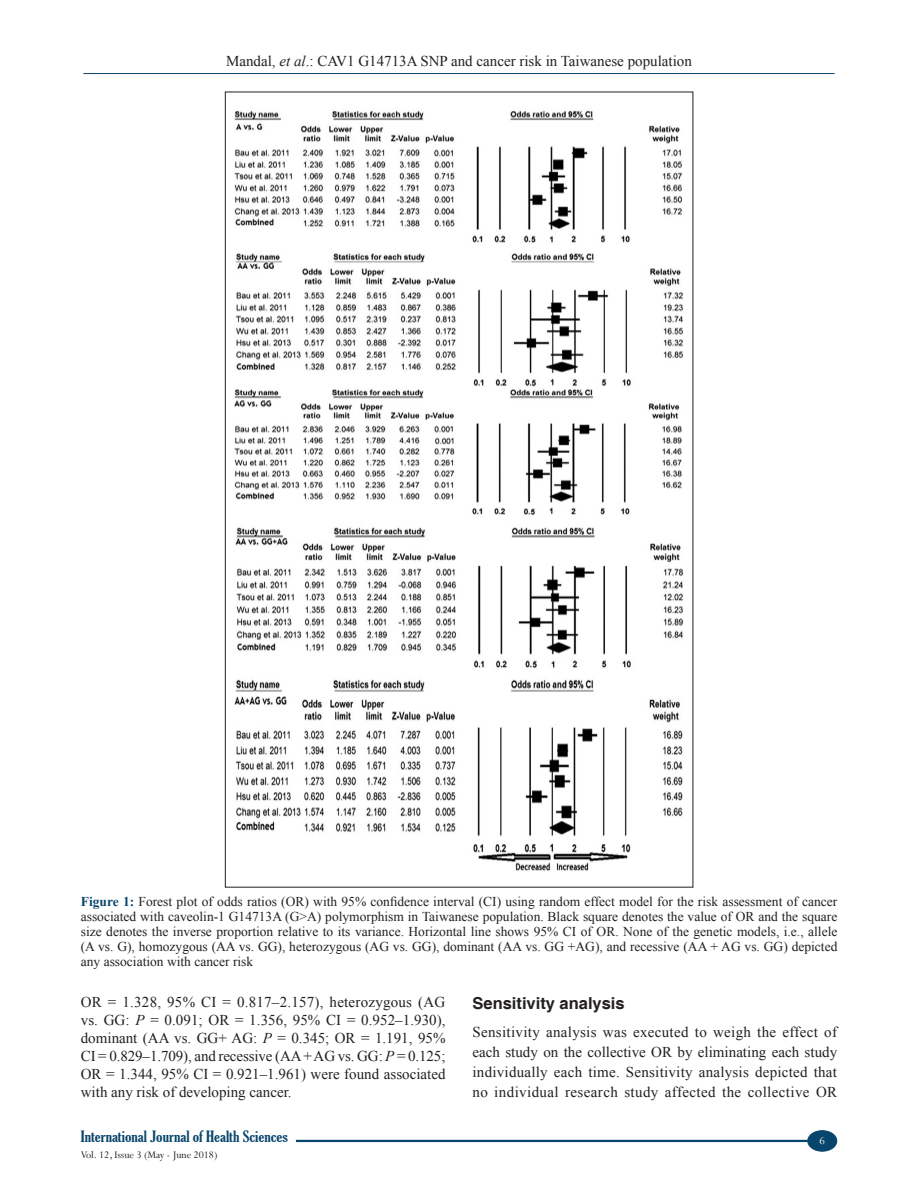
<style>
.page{position:relative;width:918px;height:1188px;background:#fff}
.page>*{position:absolute;margin:0;border:0;box-sizing:border-box;transform-origin:0 0}
.t1{font:700 16.5px "Helvetica";color:#231f20}
.TX{font:15px/18px "Times New Roman";color:#231f20;text-align:justify}
.t2{font:extra-condensed 15px "Gloucester";color:#08456c;scale:1.25 1}
.FGC{font:13.5px/15px "Times New Roman";color:#231f20;text-align:justify}
.t3{font:12px "Perpetua";color:#fff}
.t4{font:11.25px "Perpetua";letter-spacing:-.005em;color:#231f20}
.s1{font-style:italic}
.s2{font-weight:700;color:#08456c}
</style>
<div class="page">
<hr style="left:83px;top:73px;width:752px;height:1px;background:#08456c">
<div style="left:808px;top:1131px;width:29px;height:20px;background:#08456c;border-radius:50%"></div>
<div style="left:807px;top:1130px;width:30px;height:22px;border:1px solid #08456c;border-radius:50%"></div>
<hr style="left:296px;top:1140px;width:512px;height:2px;background:#08456c">
<img style="left:235px;top:110px;width:449px;height:761px">
<p class="TX" style="left:226px;top:51px;width:467px">Mandal, <span class="s1">et al</span>.: CAV1 G14713A SNP and cancer risk in Taiwanese population</p>
<p class="FGC" style="left:81px;top:893px;width:758px"><span class="s2">Figure 1:</span> Forest plot of odds ratios (OR) with 95% confidence interval (CI) using random effect model for the risk assessment of cancer associated with caveolin-1 G14713A (G&gt;A) polymorphism in Taiwanese population. Black square denotes the value of OR and the square size denotes the inverse proportion relative to its variance. Horizontal line shows 95% CI of OR. None of the genetic models, i.e., allele (A vs. G), homozygous (AA vs. GG), heterozygous (AG vs. GG), dominant (AA vs. GG +AG), and recessive (AA + AG vs. GG) depicted any association with cancer risk</p>
<p class="TX" style="left:81px;top:993px;width:366px">OR = 1.328, 95% CI = 0.817–2.157), heterozygous (AG vs. GG: <span class="s1">P</span> = 0.091; OR = 1.356, 95% CI = 0.952–1.930), dominant (AA vs. GG+ AG: <span class="s1">P</span> = 0.345; OR = 1.191, 95% CI = 0.829–1.709), and recessive (AA + AG vs. GG: <span class="s1">P</span> = 0.125; OR = 1.344, 95% CI = 0.921–1.961) were found associated with any risk of developing cancer.</p>
<h2 class="t1" style="left:472px;top:993px;width:154px">Sensitivity analysis</h2>
<p class="TX" style="left:472px;top:1022px;width:366px;line-height:19.8px">Sensitivity analysis was executed to weigh the effect of each study on the collective OR by eliminating each study individually each time. Sensitivity analysis depicted that no individual research study affected the collective OR</p>
<p class="t2" style="left:81px;top:1128px;width:167px">International Journal of Health Sciences</p>
<p class="t3" style="left:820px;top:1133px;width:7px">6</p>
<p class="t4" style="left:81px;top:1148px;width:138px">Vol. 12, Issue 3 (May - June 2018)</p>
</div>
